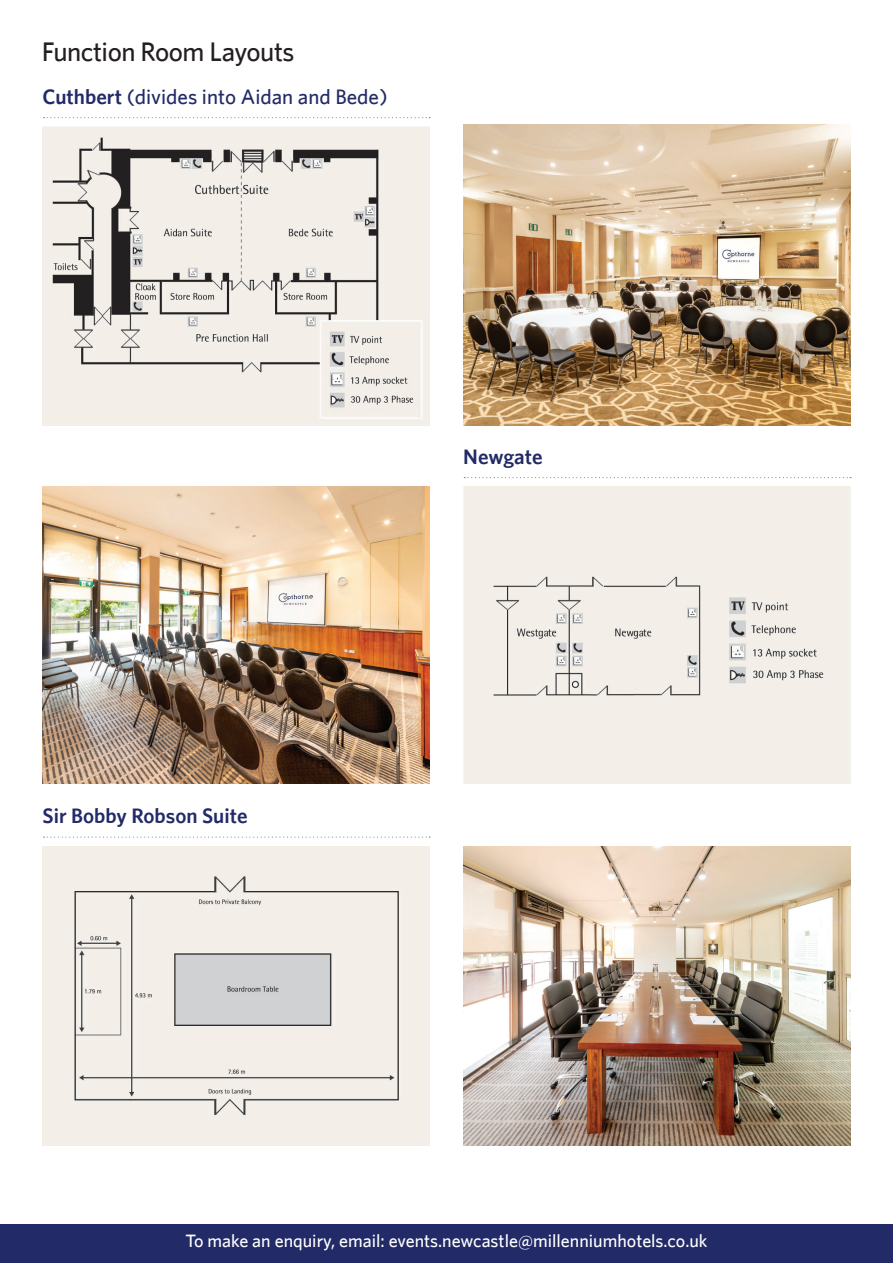
<style>
.page{position:relative;width:893px;height:1263px;background:#fff}
.page>*{position:absolute;margin:0;border:0;box-sizing:border-box;transform-origin:0 0}
.t1{font:500 27px "Whitney HTF";letter-spacing:-.02em;color:#231f20}
.t2{font:500 21px "Whitney HTF";color:#222a67}
.t3{font:600 21px "Whitney HTF";color:#222a67}
.t4{font:500 18px "Whitney HTF";color:#fff}
.s1{font-weight:600}
</style>
<div class="page">
<img style="left:463px;top:125px;width:387px;height:301px">
<img style="left:43px;top:127px;width:387px;height:299px">
<div style="left:463px;top:486px;width:387px;height:297px;background:#f3efe8"></div>
<img style="left:43px;top:486px;width:387px;height:297px">
<img style="left:464px;top:846px;width:386px;height:299px">
<img style="left:43px;top:846px;width:386px;height:299px">
<div style="left:0;top:1225px;width:893px;height:38px;background:#222a67"></div>
<svg style="left:43px;top:117px;width:387px;height:1px"></svg>
<svg style="left:464px;top:477px;width:387px;height:1px"></svg>
<svg style="left:43px;top:836px;width:387px;height:2px"></svg>
<h1 class="t1" style="left:42px;top:39px;width:254px">Function Room Layouts</h1>
<p class="t2" style="left:43px;top:87px;width:347px"><span class="s1">Cuthbert</span> (divides into Aidan and Bede)</p>
<p class="t3" style="left:43px;top:806px;width:207px">Sir Bobby Robson Suite</p>
<p class="t3" style="left:463px;top:447px;width:81px">Newgate</p>
<p class="t4" style="left:186px;top:1232px;width:523px">To make an enquiry, email: events.newcastle@millenniumhotels.co.uk</p>
</div>
